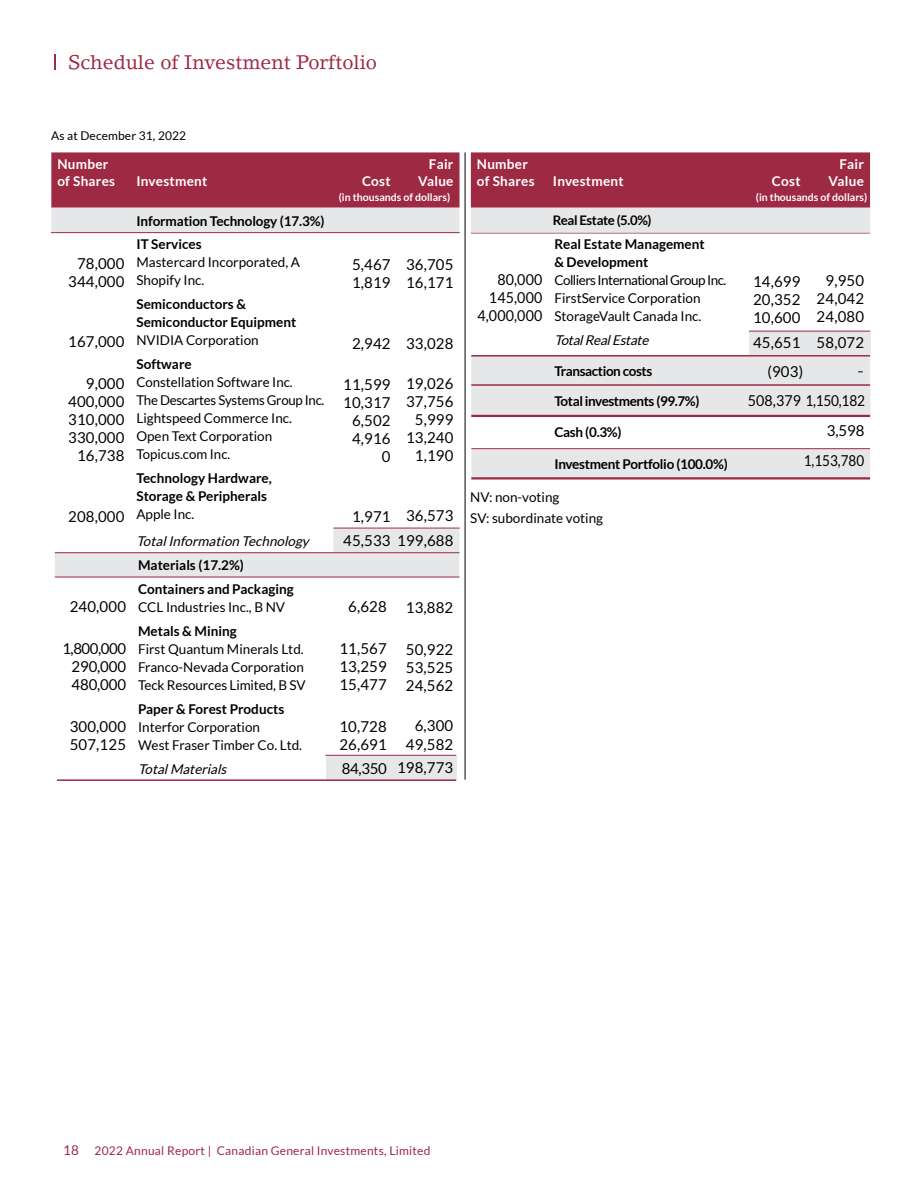
<style>
.page{position:relative;width:918px;height:1188px;background:#fff}
.page>*{position:absolute;margin:0;border:0;box-sizing:border-box;transform-origin:0 0}
.t1{font:19.5px "Lino Letter Std";color:#9e2943}
.t2{font:15px/18px "Lato";letter-spacing:.01em;color:#000;text-align:justify}
.t3{font:15px/18px "Lato";letter-spacing:.01em;color:#000;text-align:right;scale:.95 1}
.t4{font:15px "Lino Letter Std";color:#000}
.t5{font:13.5px/18px "Lato";color:#000}
.t6{font:700 13.5px/18px "Lato";color:#000}
.t7{font:700 13.5px/16.2px "Lato";letter-spacing:.02em;color:#fff}
.t8{font:italic 13.5px "Lato";color:#000}
.t9{font:700 13.5px "Lato";letter-spacing:-.03em;color:#000}
.t10{font:700 13.5px "Lato";letter-spacing:-.02em;color:#000}
.t11{font:700 13.2px "Lato";letter-spacing:-.03em;color:#000}
.t12{font:12px "Lato";letter-spacing:.02em;color:#9e2943}
.t13{font:12px "Lato";letter-spacing:.01em;color:#000}
.t14{font:700 10.5px "Lato";color:#fff}
.s1{font-size:13.5px}
</style>
<div class="page">
<div style="left:326px;top:756px;width:130px;height:24px;background:#e6e7e8"></div>
<svg style="left:55px;top:553px;width:404px;height:24px;background:#e3e1e3"></svg>
<div style="left:51px;top:152px;width:409px;height:56px;background:#9e2943"></div>
<svg style="left:51px;top:208px;width:409px;height:344px"></svg>
<hr style="left:333px;top:528px;width:127px;height:1px;background:#9e2943">
<hr style="left:55px;top:577px;width:404px;height:1px;background:#9e2943">
<hr style="left:57px;top:779px;width:399px;height:2px;background:#9e2943">
<hr style="left:55px;top:552px;width:404px;height:1px;background:#9e2943">
<hr style="left:325px;top:755px;width:131px;height:1px;background:#9e2943">
<hr style="left:51px;top:232px;width:409px;height:1px;background:#9e2943">
<hr style="left:465px;top:152px;width:1px;height:628px;background:#000">
<svg style="left:471px;top:356px;width:400px;height:122px"></svg>
<hr style="left:471px;top:355px;width:399px;height:2px;background:#9e2943">
<hr style="left:471px;top:384px;width:399px;height:2px;background:#9e2943">
<hr style="left:471px;top:415px;width:399px;height:2px;background:#9e2943">
<hr style="left:471px;top:477px;width:399px;height:3px;background:#9e2943">
<hr style="left:471px;top:448px;width:399px;height:1px;background:#9e2943">
<div style="left:749px;top:331px;width:121px;height:24px;background:#e6e7e8"></div>
<hr style="left:749px;top:331px;width:121px;height:1px;background:#9e2943">
<hr style="left:471px;top:233px;width:399px;height:1px;background:#9e2943">
<svg style="left:54px;top:54px;width:2px;height:16px"></svg>
<svg style="left:471px;top:152px;width:399px;height:81px;background:#b56577"></svg>
<h1 class="t1" style="left:68px;top:50px;width:310px">Schedule of Investment Porftolio</h1>
<p class="t13" style="left:51px;top:129px;width:137px">As at December 31, 2022</p>
<p class="t7" style="left:57px;top:156px;width:59px">Number of Shares</p>
<p class="t7" style="left:136px;top:172px;width:72px">Investment</p>
<p class="t7" style="left:362px;top:172px;width:30px">Cost</p>
<p class="t7" style="left:418px;top:156px;width:37px;text-align:right">Fair<br>Value</p>
<p class="t7" style="left:477px;top:156px;width:59px">Number of Shares</p>
<p class="t7" style="left:553px;top:172px;width:72px">Investment</p>
<p class="t7" style="left:772px;top:172px;width:30px">Cost</p>
<p class="t7" style="left:829px;top:156px;width:37px;text-align:right">Fair<br>Value</p>
<p class="t2" style="left:68px;top:254px;width:58px;text-align:center">78,000<br>344,000</p>
<p class="t2" style="left:68px;top:332px;width:58px">167,000</p>
<p class="t2" style="left:68px;top:374px;width:58px;text-align:right">9,000<br>400,000<br>310,000<br>330,000<br>16,738</p>
<p class="t2" style="left:68px;top:508px;width:58px">208,000</p>
<p class="t2" style="left:70px;top:598px;width:58px">240,000</p>
<p class="t2" style="left:72px;top:640px;width:56px;text-indent:-9px">1,800,000<br>290,000<br>480,000</p>
<p class="t2" style="left:70px;top:718px;width:58px">300,000<br>507,125</p>
<p class="t6" style="left:136px;top:211px;width:190px">Information Technology (17.3%)</p>
<p class="t6" style="left:136px;top:235px;width:67px">IT Services</p>
<p class="t5" style="left:136px;top:253px;width:165px">Mastercard Incorporated, A<br>Shopify Inc.</p>
<p class="t6" style="left:136px;top:295px;width:161px">Semiconductors &amp;<br>Semiconductor Equipment</p>
<p class="t5" style="left:136px;top:331px;width:124px">NVIDIA Corporation</p>
<p class="t6" style="left:136px;top:355px;width:57px">Software</p>
<p class="t5" style="left:136px;top:373px;width:190px">Constellation Software Inc.<br>The Descartes Systems Group Inc.<br>Lightspeed Commerce Inc.<br>Open Text Corporation<br>Topicus.com Inc.</p>
<p class="t6" style="left:136px;top:469px;width:137px">Technology Hardware,<br>Storage &amp; Peripherals</p>
<p class="t5" style="left:136px;top:505px;width:60px">Apple Inc.</p>
<p class="t14" style="left:339px;top:191px;width:113px">(in thousands of dollars)</p>
<p class="t14" style="left:756px;top:191px;width:113px">(in thousands of dollars)</p>
<p class="t2" style="left:352px;top:256px;width:40px">5,467<br>1,819</p>
<p class="t2" style="left:406px;top:256px;width:49px">36,705<br>16,171</p>
<p class="t2" style="left:352px;top:334px;width:40px">2,942</p>
<p class="t2" style="left:343px;top:376px;width:49px;text-align:right">11,599<br>10,317<br>6,502<br>4,916<br>0</p>
<p class="t2" style="left:406px;top:334px;width:49px">33,028</p>
<p class="t2" style="left:406px;top:375px;width:49px;text-align:center">19,026<br>37,756<br>5,999<br>13,240<br>1,190</p>
<p class="t2" style="left:352px;top:508px;width:40px">1,971</p>
<p class="t2" style="left:406px;top:507px;width:49px">36,573</p>
<p class="t3" style="left:477px;top:271px;width:70px">80,000<br>145,000<br>4,000,000</p>
<p class="t11" style="left:553px;top:213px;width:100px">Real Estate (5.0%)</p>
<p class="t6" style="left:554px;top:235px;width:152px">Real Estate Management &amp; Development</p>
<p class="t5" style="left:554px;top:271px;width:174px">Colliers International Group Inc.<br>FirstService Corporation<br>StorageVault Canada Inc.</p>
<p class="t8" style="left:554px;top:333px;width:99px">TotalRealEstate</p>
<p class="t2" style="left:753px;top:272px;width:49px">14,699<br>20,352<br>10,600</p>
<p class="t2" style="left:753px;top:334px;width:49px">45,651</p>
<p class="t2" style="left:817px;top:272px;width:49px;text-align:center">9,950<br>24,042<br>24,080</p>
<p class="t2" style="left:817px;top:333px;width:49px">58,072</p>
<p class="t9" style="left:554px;top:363px;width:99px">Transaction costs</p>
<p class="t2" style="left:767px;top:362px;width:37px">(903)</p>
<p class="t4" style="left:857px;top:362px;width:8px">-</p>
<p class="t9" style="left:554px;top:393px;width:146px">Total investments (99.7%)</p>
<p class="t3" style="left:748px;top:392px;width:125px">508,379 1,150,182</p>
<p class="t6" style="left:554px;top:423px;width:69px">Cash (0.3%)</p>
<p class="t10" style="left:554px;top:456px;width:175px">Investment Portfolio (100.0%)</p>
<p class="t2" style="left:804px;top:416px;width:62px;line-height:30px;text-align:right">3,598<br>1,153,780</p>
<p class="t5" style="left:470px;top:486px;width:134px;line-height:21px">NV: non-voting<br>SV: subordinate voting</p>
<p class="t8" style="left:136px;top:533px;width:174px">TotalInformation Technology</p>
<p class="t2" style="left:343px;top:532px;width:112px">45,533 199,688</p>
<p class="t6" style="left:138px;top:556px;width:107px">Materials (17.2%)</p>
<p class="t6" style="left:138px;top:580px;width:157px">Containers and Packaging</p>
<p class="t5" style="left:138px;top:598px;width:149px">CCL Industries Inc., B NV</p>
<p class="t6" style="left:138px;top:622px;width:100px">Metals &amp; Mining</p>
<p class="t5" style="left:138px;top:640px;width:169px">First Quantum Minerals Ltd.<br>Franco-Nevada Corporation<br>Teck Resources Limited, B SV</p>
<p class="t6" style="left:138px;top:700px;width:148px">Paper &amp; Forest Products</p>
<p class="t5" style="left:138px;top:718px;width:166px">Interfor Corporation<br>West Fraser Timber Co. Ltd.</p>
<p class="t8" style="left:138px;top:762px;width:93px">TotalMaterials</p>
<p class="t2" style="left:348px;top:598px;width:40px">6,628</p>
<p class="t2" style="left:339px;top:640px;width:49px">11,567<br>13,259<br>15,477</p>
<p class="t2" style="left:339px;top:718px;width:49px">10,728<br>26,691</p>
<p class="t2" style="left:342px;top:760px;width:47px">84,350</p>
<p class="t2" style="left:406px;top:598px;width:49px">13,882</p>
<p class="t2" style="left:406px;top:640px;width:49px">50,922<br>53,525<br>24,562</p>
<p class="t2" style="left:406px;top:715px;width:49px;line-height:19.5px;text-align:center">6,300<br>49,582</p>
<p class="t2" style="left:397px;top:759px;width:58px">198,773</p>
<p class="t12" style="left:63px;top:1144px;width:369px"><span class="s1">18</span> 2022 Annual Report | Canadian General Investments, Limited</p>
</div>
